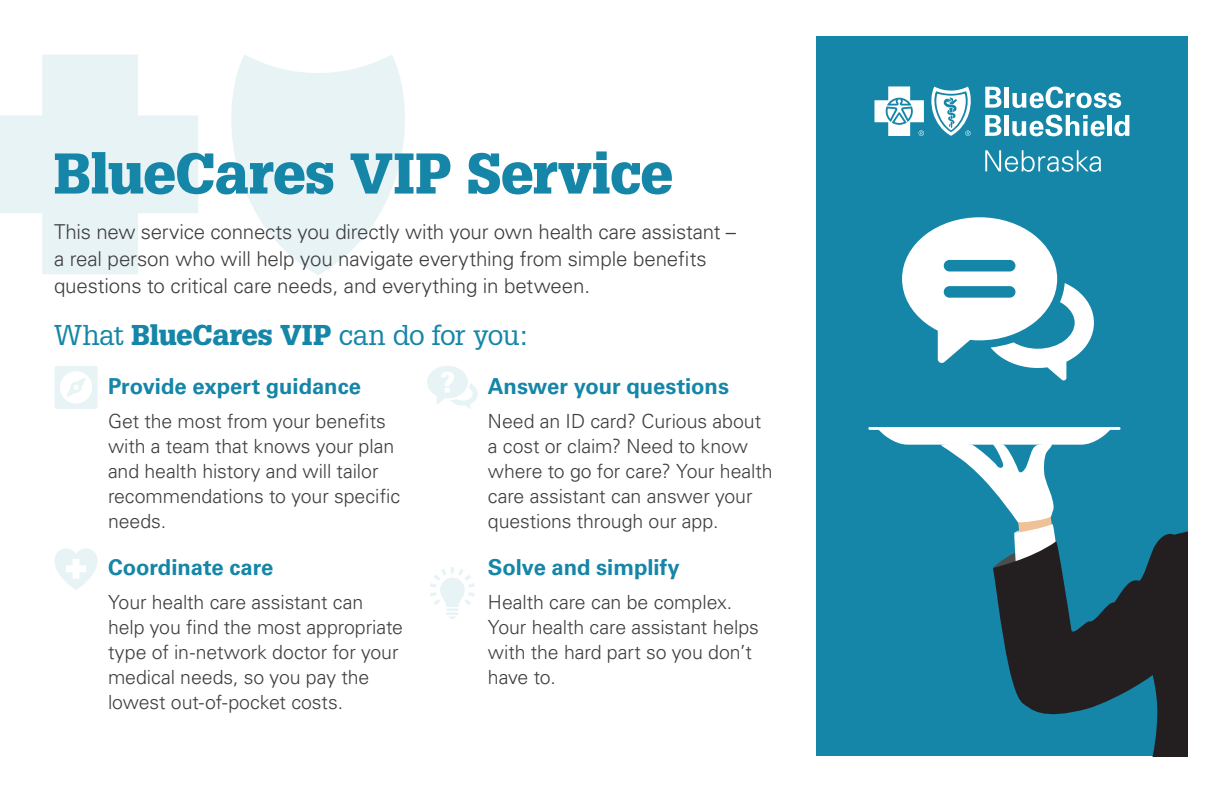
<style>
.page{position:relative;width:1224px;height:792px;background:#fff}
.page>*{position:absolute;margin:0;border:0;box-sizing:border-box;transform-origin:0 0}
.t1{font:900 56px "Glypha LT Std";color:#1586a8}
.sub{font:28px "Glypha LT Std";letter-spacing:-.025em;color:#1586a8}
.sub-2{font:700 22px "Univers LT Std";color:#1586a8}
.Body{font:700 22px "Univers LT Std";color:#1586a8}
.Body-2{font:300 20.4px/27px "Univers LT Std";letter-spacing:-.01em;color:#3e3e3f}
.Body-3{font:300 19.6px/25px "Univers LT Std";letter-spacing:-.005em;color:#3e3e3f}
.s1{font-weight:900}
</style>
<div class="page">
<svg style="left:0;top:54px;width:405px;height:221px;fill:#e8f3f6"></svg>
<div style="left:816px;top:36px;width:372px;height:720px;background:#1586a8"></div>
<svg style="left:879px;top:430px;width:231px;height:94px"></svg>
<hr style="left:868px;top:427px;width:253px;height:3px;background:#fff">
<svg style="left:993px;top:524px;width:195px;height:232px;fill:#231f20"></svg>
<svg style="left:985px;top:87px;width:16px;height:21px"></svg>
<hr style="left:1005px;top:87px;width:4px;height:21px;background:#fff">
<svg style="left:1012px;top:87px;width:109px;height:21px"></svg>
<svg style="left:985px;top:115px;width:16px;height:21px"></svg>
<div style="left:1004px;top:115px;width:5px;height:21px;background:#fff"></div>
<svg style="left:1012px;top:115px;width:93px;height:21px"></svg>
<div style="left:1107px;top:115px;width:5px;height:21px;background:#fff"></div>
<svg style="left:1115px;top:115px;width:15px;height:21px"></svg>
<svg style="left:874px;top:86px;width:97px;height:50px"></svg>
<svg style="left:985px;top:150px;width:116px;height:22px"></svg>
<svg style="left:902px;top:217px;width:192px;height:164px"></svg>
<svg style="left:427px;top:366px;width:51px;height:43px"></svg>
<svg style="left:54px;top:366px;width:44px;height:43px"></svg>
<svg style="left:54px;top:548px;width:44px;height:42px"></svg>
<svg style="left:430px;top:567px;width:45px;height:52px"></svg>
<p class="t1" style="left:54px;top:140px;width:619px">BlueCares VIP Service</p>
<p class="Body-2" style="left:54px;top:218px;width:684px">This new service connects you directly with your own health care assistant – a real person who will help you navigate everything from simple benefits questions to critical care needs, and everything in between.</p>
<p class="sub" style="left:54px;top:318px;width:477px">What <span class="s1">BlueCares VIP</span> can do for you:</p>
<p class="sub-2" style="left:108px;top:374px;width:255px">Provide expert guidance</p>
<p class="Body-3" style="left:108px;top:409px;width:294px">Get the most from your benefits with a team that knows your plan and health history and will tailor recommendations to your specific needs.</p>
<p class="Body" style="left:108px;top:554px;width:167px">Coordinate care</p>
<p class="Body-3" style="left:108px;top:590px;width:297px">Your health care assistant can help you find the most appropriate type of in-network doctor for your medical needs, so you pay the lowest out-of-pocket costs.</p>
<p class="sub-2" style="left:488px;top:374px;width:243px">Answer your questions</p>
<p class="Body-3" style="left:488px;top:409px;width:286px">Need an ID card? Curious about a cost or claim? Need to know where to go for care? Your health care assistant can answer your questions through our app.</p>
<p class="sub-2" style="left:488px;top:554px;width:193px">Solve and simplify</p>
<p class="Body-3" style="left:488px;top:590px;width:273px">Health care can be complex.<br>Your health care assistant helps with the hard part so you don’t have to.</p>
</div>
